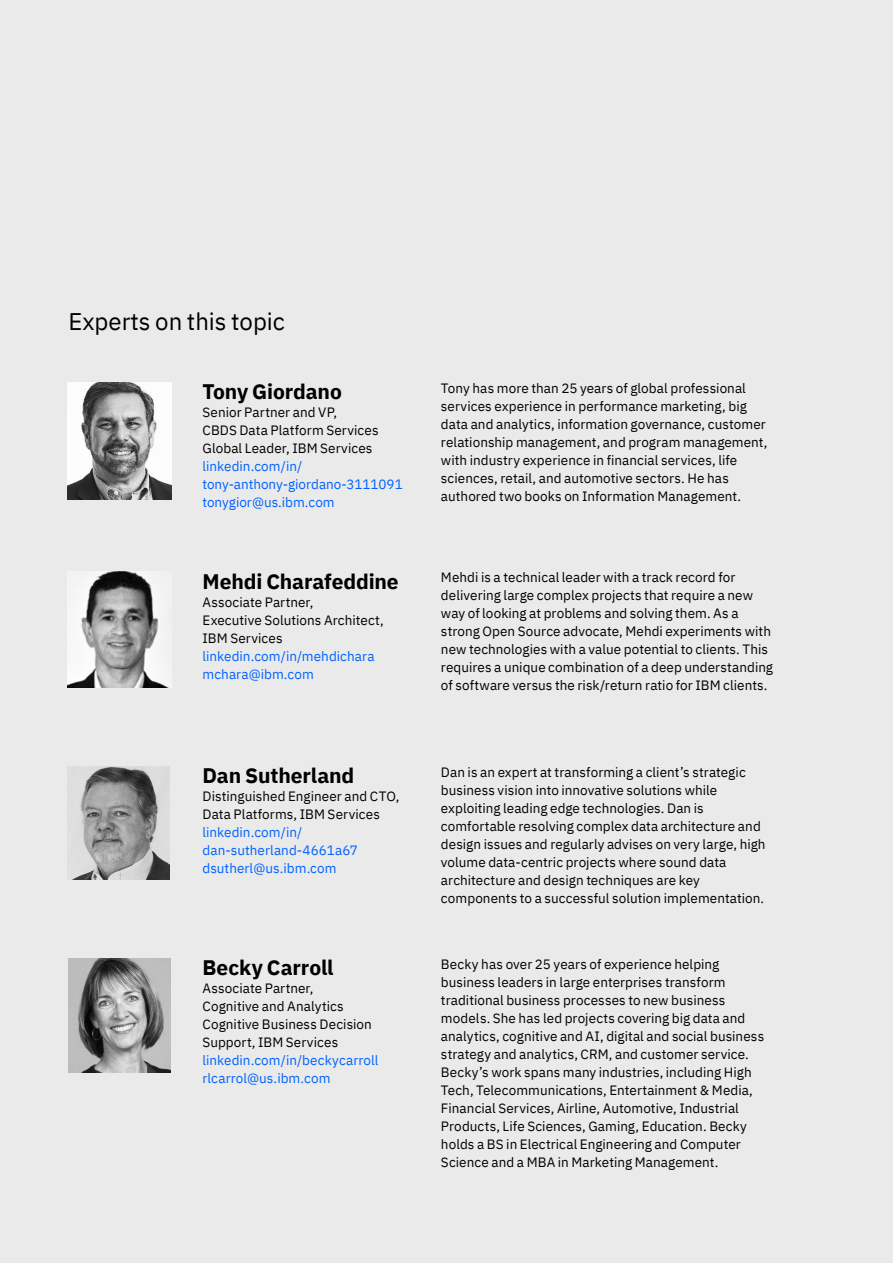
<style>
.page{position:relative;width:893px;height:1263px;background:#eaeaea}
.page>*{position:absolute;margin:0;border:0;box-sizing:border-box;transform-origin:0 0}
.t1{font:24px "IBM Plex Sans";color:#000}
.t2{font:700 21px "IBM Plex Sans";letter-spacing:-.005em;color:#000}
.t3{font:13.5px/18px "IBM Plex Sans";letter-spacing:.005em;color:#000}
.t4{font:13.5px "IBM Plex Sans";letter-spacing:.005em;color:#0062ff}
</style>
<div class="page">
<img style="left:68px;top:383px;width:104px;height:116px">
<img style="left:68px;top:571px;width:104px;height:117px">
<img style="left:68px;top:766px;width:101px;height:113px">
<img style="left:68px;top:959px;width:102px;height:114px">
<h2 class="t1" style="left:68px;top:303px;width:218px">Experts on this topic</h2>
<p class="t2" style="left:202px;top:375px;width:141px">Tony Giordano</p>
<p class="t3" style="left:441px;top:378px;width:307px">Tony has more than 25 years of global professional services experience in performance marketing, big</p>
<p class="t3" style="left:202px;top:402px;width:136px">Senior Partner and VP,</p>
<p class="t3" style="left:441px;top:414px;width:326px">data and analytics, information governance, customer</p>
<p class="t3" style="left:202px;top:420px;width:178px">CBDS Data Platform Services</p>
<p class="t3" style="left:203px;top:438px;width:172px">Global Leader, IBM Services</p>
<p class="t4" style="left:203px;top:456px;width:101px">linkedin.com/in/</p>
<p class="t4" style="left:203px;top:474px;width:202px">tony-anthony-giordano-3111091</p>
<p class="t4" style="left:203px;top:492px;width:134px">tonygior@us.ibm.com</p>
<p class="t3" style="left:441px;top:432px;width:328px">relationship management, and program management,</p>
<p class="t3" style="left:441px;top:450px;width:298px">with industry experience in financial services, life</p>
<p class="t3" style="left:441px;top:468px;width:289px">sciences, retail, and automotive sectors. He has</p>
<p class="t3" style="left:441px;top:486px;width:302px">authored two books on Information Management.</p>
<p class="t2" style="left:202px;top:565px;width:198px">Mehdi Charafeddine</p>
<p class="t3" style="left:441px;top:567px;width:314px">Mehdi is a technical leader with a track record for delivering large complex projects that require a new</p>
<p class="t3" style="left:202px;top:592px;width:113px">Associate Partner,</p>
<p class="t3" style="left:441px;top:603px;width:299px">way of looking at problems and solving them. As a</p>
<p class="t3" style="left:202px;top:610px;width:183px">Executive Solutions Architect,</p>
<p class="t3" style="left:441px;top:621px;width:332px">strong Open Source advocate, Mehdi experiments with</p>
<p class="t3" style="left:202px;top:628px;width:82px">IBM Services</p>
<p class="t3" style="left:441px;top:639px;width:329px">new technologies with a value potential to clients. This</p>
<p class="t4" style="left:202px;top:646px;width:174px">linkedin.com/in/mehdichara</p>
<p class="t3" style="left:441px;top:657px;width:334px">requires a unique combination of a deep understanding</p>
<p class="t4" style="left:202px;top:664px;width:113px">mchara@ibm.com</p>
<p class="t3" style="left:441px;top:675px;width:328px">of software versus the risk/return ratio for IBM clients.</p>
<p class="t2" style="left:202px;top:758px;width:153px">Dan Sutherland</p>
<p class="t3" style="left:441px;top:762px;width:306px">Dan is an expert at transforming a client’s strategic business vision into innovative solutions while</p>
<p class="t3" style="left:202px;top:786px;width:198px">Distinguished Engineer and CTO,</p>
<p class="t3" style="left:441px;top:798px;width:264px">exploiting leading edge technologies. Dan is</p>
<p class="t3" style="left:202px;top:804px;width:179px">Data Platforms, IBM Services</p>
<p class="t3" style="left:441px;top:816px;width:321px">comfortable resolving complex data architecture and</p>
<p class="t4" style="left:202px;top:821px;width:101px">linkedin.com/in/</p>
<p class="t3" style="left:441px;top:834px;width:326px">design issues and regularly advises on very large, high</p>
<p class="t4" style="left:202px;top:839px;width:157px">dan-sutherland-4661a67</p>
<p class="t3" style="left:441px;top:852px;width:287px">volume data-centric projects where sound data</p>
<p class="t4" style="left:202px;top:857px;width:136px">dsutherl@us.ibm.com</p>
<p class="t3" style="left:441px;top:870px;width:325px">architecture and design techniques are key components to a successful solution implementation.</p>
<p class="t2" style="left:202px;top:951px;width:133px">Becky Carroll</p>
<p class="t3" style="left:441px;top:954px;width:286px">Becky has over 25 years of experience helping business leaders in large enterprises transform</p>
<p class="t3" style="left:202px;top:978px;width:113px">Associate Partner,</p>
<p class="t3" style="left:441px;top:990px;width:286px">traditional business processes to new business</p>
<p class="t3" style="left:202px;top:996px;width:143px">Cognitive and Analytics</p>
<p class="t3" style="left:441px;top:1008px;width:306px">models. She has led projects covering big data and</p>
<p class="t3" style="left:202px;top:1014px;width:171px">Cognitive Business Decision</p>
<p class="t3" style="left:441px;top:1026px;width:325px">analytics, cognitive and AI, digital and social business</p>
<p class="t3" style="left:202px;top:1032px;width:137px">Support, IBM Services</p>
<p class="t3" style="left:441px;top:1044px;width:309px">strategy and analytics, CRM, and customer service.</p>
<p class="t4" style="left:202px;top:1050px;width:178px">linkedin.com/in/beckycarroll</p>
<p class="t3" style="left:441px;top:1062px;width:312px">Becky’s work spans many industries, including High</p>
<p class="t4" style="left:202px;top:1068px;width:129px">rlcarrol@us.ibm.com</p>
<p class="t3" style="left:441px;top:1080px;width:313px">Tech, Telecommunications, Entertainment &amp; Media, Financial Services, Airline, Automotive, Industrial Products, Life Sciences, Gaming, Education. Becky holds a BS in Electrical Engineering and Computer Science and a MBA in Marketing Management.</p>
</div>
